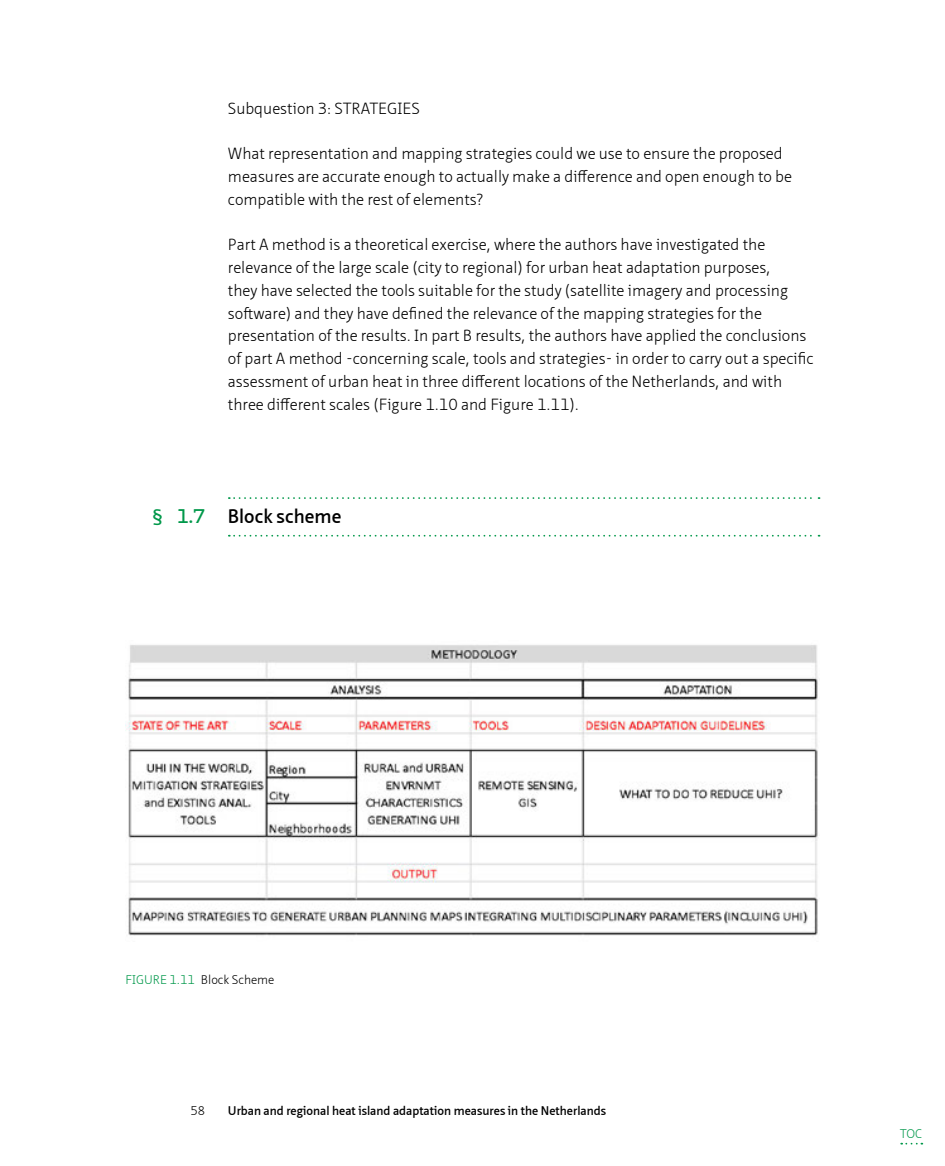
<style>
.page{position:relative;width:945px;height:1166px;background:#fff}
.page>*{position:absolute;margin:0;border:0;box-sizing:border-box;transform-origin:0 0}
.t1{font:600 19.25px "Neue Sans Pro";color:#000}
.BODY_Normal{font:300 15.75px/22.8px "Neue Sans Pro";color:#000}
.t2{font:600 12.25px "Neue Sans Pro";color:#000}
.t3{font:300 12.25px "Neue Sans Pro";color:#000}
.t4{font:300 12.25px "Neue Sans Pro";color:#00984a}
.s1{color:#00984a}
</style>
<div class="page">
<svg style="left:229px;top:497px;width:591px;height:2px"></svg>
<svg style="left:229px;top:535px;width:591px;height:1px"></svg>
<img style="left:126px;top:645px;width:692px;height:291px">
<svg style="left:901px;top:1142px;width:21px;height:2px"></svg>
<p class="BODY_Normal" style="left:228px;top:97px;width:193px">Subquestion 3: STRATEGIES</p>
<p class="BODY_Normal" style="left:228px;top:142px;width:566px">What representation and mapping strategies could we use to ensure the proposed measures are accurate enough to actually make a difference and open enough to be compatible with the rest of elements?</p>
<p class="BODY_Normal" style="left:228px;top:233px;width:587px">Part A method is a theoretical exercise, where the authors have investigated the relevance of the large scale (city to regional) for urban heat adaptation purposes,<br>they have selected the tools suitable for the study (satellite imagery and processing software) and they have defined the relevance of the mapping strategies for the presentation of the results. In part B results, the authors have applied the conclusions of part A method -concerning scale, tools and strategies- in order to carry out a specific assessment of urban heat in three different locations of the Netherlands, and with three different scales (Figure 1.10 and Figure 1.11).</p>
<p class="t1" style="left:152px;top:504px;width:191px"><span class="s1">§ 1.7</span> Block scheme</p>
<p class="t4" style="left:126px;top:971px;width:15px">Figure</p>
<p class="t3" style="left:170px;top:971px;width:106px"><span class="s1">1.11</span> Block Scheme</p>
<p class="t3" style="left:190px;top:1102px;width:16px">58</p>
<p class="t2" style="left:228px;top:1102px;width:380px">Urban and regional heat island adaptation measures in the Netherlands</p>
<p class="t4" style="left:900px;top:1125px;width:23px">TOC</p>
</div>
